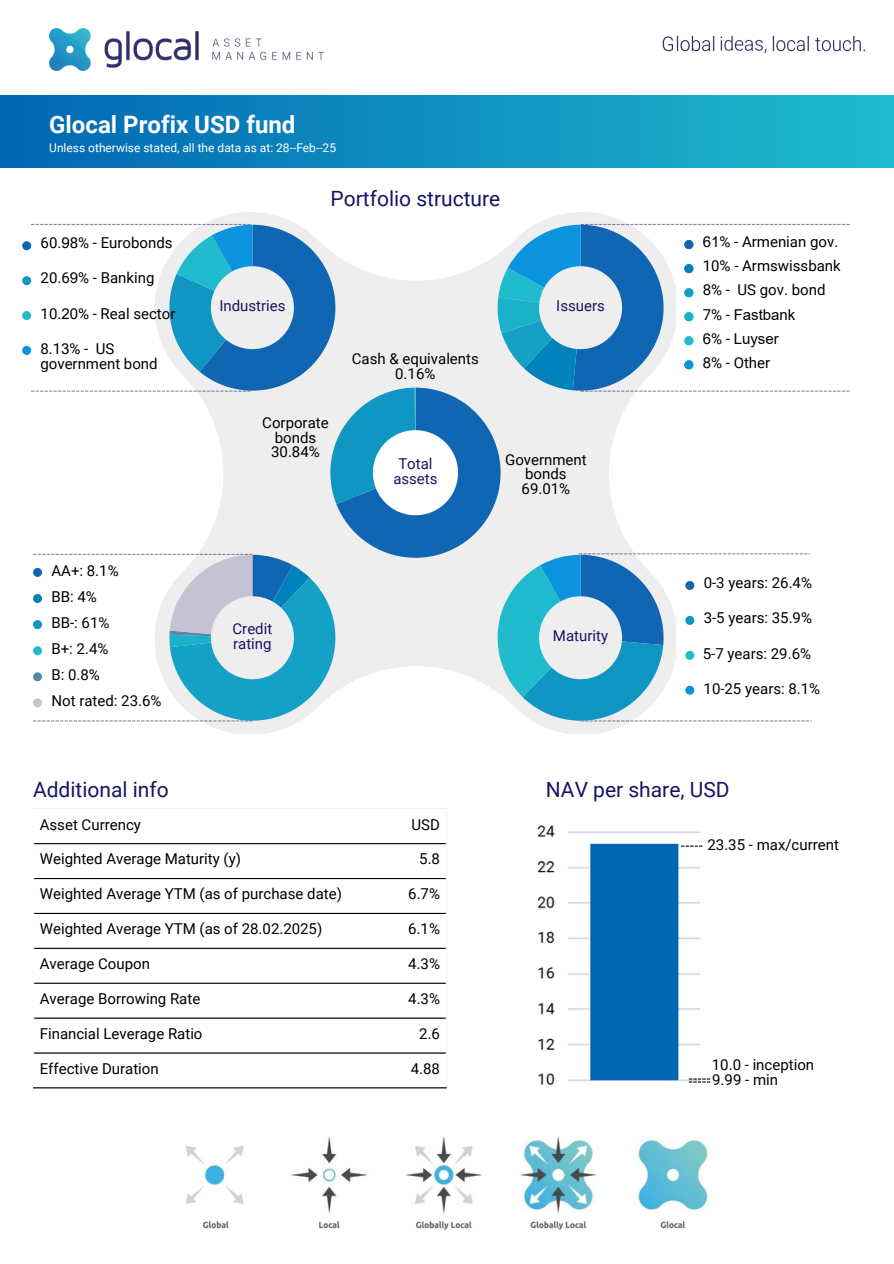
<style>
.page{position:relative;width:894px;height:1264px;background:#fff}
.page>*{position:absolute;margin:0;border:0;box-sizing:border-box;transform-origin:0 0}
.t1{font:700 24px "Roboto";color:#fff}
.t2{font:21px "Roboto";color:#191364}
.t3{font:15px/14.7px "Roboto";color:#000;text-align:center}
.t4{font:15px/14.7px "Roboto";color:#191364}
.t5{font:15px/24px "Arial";color:#000}
.t6{font:12px "Roboto";color:#fff}
.s1{font-family:"Arial"}
.s2{font-family:"Roboto"}
</style>
<div class="page">
<img style="left:186px;top:1136px;width:522px;height:94px">
<img style="left:49px;top:28px;width:275px;height:42px">
<img style="left:662px;top:35px;width:53px;height:17px">
<img style="left:720px;top:35px;width:47px;height:19px">
<img style="left:772px;top:35px;width:94px;height:17px">
<svg style="left:155px;top:212px;width:519px;height:521px"></svg>
<hr style="left:34px;top:843px;width:411px;height:1px;background:#000">
<hr style="left:34px;top:878px;width:411px;height:1px;background:#000">
<hr style="left:34px;top:912px;width:411px;height:2px;background:#000">
<hr style="left:34px;top:947px;width:411px;height:1px;background:#000">
<hr style="left:34px;top:982px;width:411px;height:1px;background:#000">
<hr style="left:34px;top:1017px;width:411px;height:1px;background:#000">
<hr style="left:34px;top:1052px;width:411px;height:1px;background:#000">
<hr style="left:33px;top:1087px;width:413px;height:1px;background:#000">
<div style="left:0;top:96px;width:893px;height:71px;background:linear-gradient(to right,#0166b3,#20bbce)"></div>
<div style="left:22px;top:241px;width:9px;height:9px;background:#1066b3;border-radius:50%"></div>
<div style="left:22px;top:276px;width:9px;height:9px;background:#1096c3;border-radius:50%"></div>
<div style="left:22px;top:311px;width:9px;height:9px;background:#20bcce;border-radius:50%"></div>
<div style="left:22px;top:346px;width:9px;height:9px;background:#0c93dd;border-radius:50%"></div>
<svg style="left:31px;top:224px;width:820px;height:497px"></svg>
<div style="left:33px;top:672px;width:9px;height:9px;background:#5987a7;border-radius:50%"></div>
<img style="left:537px;top:825px;width:163px;height:261px">
<svg style="left:681px;top:845px;width:21px;height:1px"></svg>
<svg style="left:688px;top:1078px;width:22px;height:4px"></svg>
<p class="t1" style="left:49px;top:111px;width:248px">Glocal Profix USD fund</p>
<p class="t6" style="left:49px;top:141px;width:288px">Unless otherwise stated, all the data as at: 28--Feb--25</p>
<p class="t3" style="left:41px;top:236px;width:133px">60.<span class="s1">9</span>8% - Eurobonds</p>
<p class="t3" style="left:41px;top:271px;width:115px">20.6<span class="s1">9</span>% - Banking</p>
<p class="t3" style="left:41px;top:307px;width:136px">10.<span class="s1">20</span>% - Real sector</p>
<p class="t3" style="left:40px;top:341px;width:119px;text-align:left">8.1<span class="s1">3</span>% - US government bond</p>
<h1 class="t3" style="left:51px;top:563px;width:69px">AA+: 8.1%</h1>
<p class="t3" style="left:51px;top:589px;width:47px">BB: 4%</p>
<p class="t3" style="left:51px;top:615px;width:59px">BB-: 61%</p>
<p class="t3" style="left:51px;top:641px;width:58px">B+: 2.4%</p>
<h4 class="t3" style="left:51px;top:667px;width:50px">B: 0.8%</h4>
<p class="t3" style="left:51px;top:693px;width:111px">Not rated: 23.6%</p>
<h4 class="t4" style="left:219px;top:298px;width:68px">Industries</h4>
<p class="t2" style="left:330px;top:187px;width:171px">Portfolio structure</p>
<p class="t3" style="left:352px;top:352px;width:128px">Cash &amp; equivalents<br>0.16%</p>
<h4 class="t4" style="left:556px;top:298px;width:50px">Issuers</h4>
<h4 class="t3" style="left:262px;top:415px;width:68px">Corporate bonds<br>30.84%</h4>
<h4 class="t4" style="left:232px;top:622px;width:41px">Credit rating</h4>
<h3 class="t4" style="left:393px;top:457px;width:46px;text-align:center">Total assets</h3>
<h4 class="t3" style="left:505px;top:452px;width:83px">Government bonds<br>69.01%</h4>
<h3 class="t4" style="left:553px;top:628px;width:57px">Maturity</h3>
<p class="t3" style="left:702px;top:230px;width:139px;line-height:24px;text-align:left"><span class="s1">61</span>% - Armenian gov.<br>10% - Armswissbank<br>8% - US gov. bond</p>
<p class="t5" style="left:702px;top:302px;width:94px"><span class="s2">7% -</span> Fastbank<br>6<span class="s2">% -</span> Luyser</p>
<p class="t3" style="left:702px;top:355px;width:69px"><span class="s1">8</span>% - Other</p>
<h4 class="t3" style="left:703px;top:575px;width:110px">0-3 years: 26.4%</h4>
<h3 class="t3" style="left:703px;top:610px;width:110px">3-5 years: 35.9%</h3>
<h4 class="t3" style="left:702px;top:646px;width:110px">5-7 years: 29.6%</h4>
<h3 class="t3" style="left:703px;top:681px;width:118px">10-25 years: 8.1%</h3>
<p class="t2" style="left:33px;top:777px;width:137px">Additional info</p>
<h3 class="t2" style="left:546px;top:777px;width:185px">NAV per share, USD</h3>
<p class="t3" style="left:40px;top:817px;width:103px">Asset Currency</p>
<h2 class="t3" style="left:411px;top:817px;width:30px">USD</h2>
<p class="t3" style="left:40px;top:852px;width:203px">Weighted Average Maturity (y)</p>
<p class="t3" style="left:419px;top:852px;width:22px">5.8</p>
<h4 class="t3" style="left:40px;top:886px;width:303px">Weighted Average YTM (as of purchase date)</h4>
<p class="t3" style="left:408px;top:886px;width:33px">6.7%</p>
<h4 class="t3" style="left:40px;top:921px;width:284px">Weighted Average YTM (as of 28.02.2025)</h4>
<h4 class="t3" style="left:408px;top:921px;width:33px">6.1%</h4>
<p class="t3" style="left:40px;top:956px;width:112px">Average Coupon</p>
<h4 class="t3" style="left:408px;top:956px;width:33px">4.3%</h4>
<h4 class="t3" style="left:40px;top:991px;width:162px">Average Borrowing Rate</h4>
<h4 class="t3" style="left:408px;top:991px;width:33px">4.3%</h4>
<p class="t3" style="left:40px;top:1026px;width:164px">Financial Leverage Ratio</p>
<h4 class="t3" style="left:419px;top:1026px;width:22px">2.6</h4>
<p class="t3" style="left:40px;top:1061px;width:120px">Effective Duration</p>
<h4 class="t3" style="left:410px;top:1061px;width:31px">4.88</h4>
<h4 class="t3" style="left:707px;top:837px;width:133px">23.35 - max/current</h4>
<p class="t3" style="left:711px;top:1057px;width:104px">10.0 - inception</p>
<h4 class="t3" style="left:712px;top:1072px;width:67px">9.99 - min</h4>
</div>
